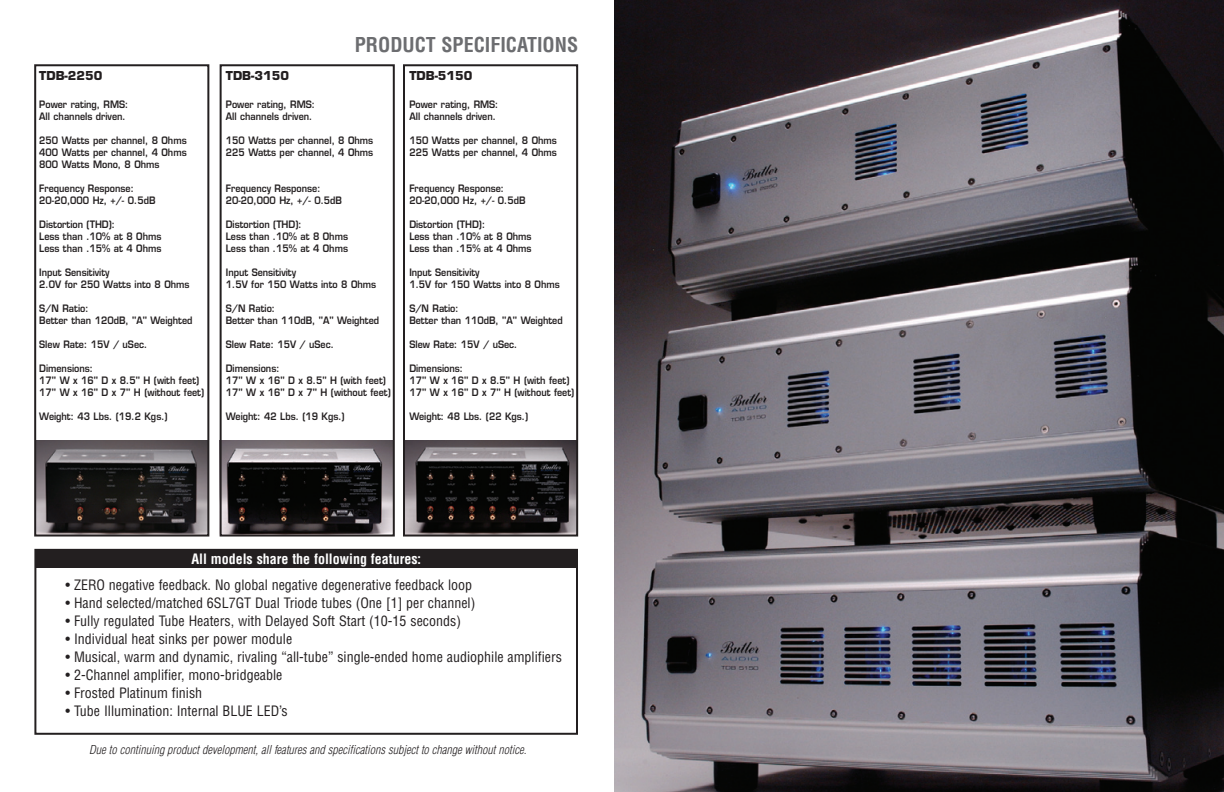
<style>
.page{position:relative;width:1224px;height:792px;background:#fff}
.page>*{position:absolute;margin:0;border:0;box-sizing:border-box;transform-origin:0 0}
.t1{font:700 condensed 20px "Helvetica";color:#6c6d70}
.t2{font:condensed 14px "Helvetica";color:#231f20}
.t3{font:700 condensed 14px "Helvetica";color:#fff}
.t4{font:italic 300 condensed 12px "Helvetica";color:#231f20}
.t5{font:700 12px "Eurostile";color:#231f20}
.t6{font:600 10px/12px "Eurostile";color:#231f20;scale:.9 1}
</style>
<div class="page">
<div style="left:34px;top:549px;width:544px;height:186px;border:2px solid #231f20"></div>
<img style="left:219px;top:440px;width:173px;height:96px">
<div style="left:220px;top:64px;width:175px;height:473px;border:2px solid #231f20"></div>
<img style="left:37px;top:440px;width:169px;height:94px">
<img style="left:406px;top:440px;width:169px;height:94px">
<div style="left:34px;top:64px;width:175px;height:473px;border:2px solid #231f20"></div>
<div style="left:403px;top:64px;width:175px;height:473px;border:2px solid #231f20"></div>
<div style="left:35px;top:549px;width:542px;height:19px;background:#231f20"></div>
<img style="left:615px;top:0;width:609px;height:792px">
<p class="t5" style="left:39px;top:68px;width:65px">TDB-2250</p>
<p class="t6" style="left:39px;top:98px;width:100px">Power rating, RMS:<br>All channels driven.</p>
<p class="t6" style="left:39px;top:134px;width:165px;text-align:justify">250 Watts per channel, 8 Ohms 400 Watts per channel, 4 Ohms 800 Watts Mono, 8 Ohms</p>
<p class="t6" style="left:39px;top:182px;width:131px">Frequency Response:<br>20-20,000 Hz, +/- 0.5dB</p>
<p class="t6" style="left:39px;top:218px;width:137px">Distortion (THD):<br>Less than .10% at 8 Ohms<br>Less than .15% at 4 Ohms</p>
<p class="t6" style="left:39px;top:266px;width:169px">Input Sensitivity<br>2.0V for 250 Watts into 8 Ohms</p>
<p class="t6" style="left:39px;top:302px;width:172px">S/N Ratio:<br>Better than 120dB, "A" Weighted</p>
<p class="t6" style="left:39px;top:338px;width:122px">Slew Rate: 15V / uSec.</p>
<p class="t6" style="left:39px;top:362px;width:185px">Dimensions:<br>17" W x 16" D x 8.5" H (with feet)<br>17" W x 16" D x 7" H (without feet)</p>
<p class="t6" style="left:39px;top:410px;width:144px">Weight: 43 Lbs. (19.2 Kgs.)</p>
<h1 class="t1" style="left:355px;top:33px;width:225px">PRODUCT SPECIFICATIONS</h1>
<p class="t5" style="left:226px;top:68px;width:65px">TDB-3150</p>
<p class="t6" style="left:226px;top:98px;width:100px">Power rating, RMS:<br>All channels driven.</p>
<p class="t6" style="left:226px;top:134px;width:165px">150 Watts per channel, 8 Ohms<br>225 Watts per channel, 4 Ohms</p>
<p class="t6" style="left:226px;top:182px;width:131px">Frequency Response:<br>20-20,000 Hz, +/- 0.5dB</p>
<p class="t6" style="left:226px;top:218px;width:137px">Distortion (THD):<br>Less than .10% at 8 Ohms<br>Less than .15% at 4 Ohms</p>
<p class="t6" style="left:226px;top:266px;width:169px">Input Sensitivity<br>1.5V for 150 Watts into 8 Ohms</p>
<p class="t6" style="left:226px;top:302px;width:172px">S/N Ratio:<br>Better than 110dB, "A" Weighted</p>
<p class="t6" style="left:226px;top:338px;width:122px">Slew Rate: 15V / uSec.</p>
<p class="t6" style="left:226px;top:362px;width:185px">Dimensions:<br>17" W x 16" D x 8.5" H (with feet)<br>17" W x 16" D x 7" H (without feet)</p>
<p class="t6" style="left:226px;top:410px;width:134px">Weight: 42 Lbs. (19 Kgs.)</p>
<p class="t5" style="left:409px;top:68px;width:65px">TDB-5150</p>
<p class="t6" style="left:409px;top:98px;width:100px">Power rating, RMS:<br>All channels driven.</p>
<p class="t6" style="left:409px;top:134px;width:165px">150 Watts per channel, 8 Ohms<br>225 Watts per channel, 4 Ohms</p>
<p class="t6" style="left:409px;top:182px;width:131px">Frequency Response:<br>20-20,000 Hz, +/- 0.5dB</p>
<p class="t6" style="left:409px;top:218px;width:137px">Distortion (THD):<br>Less than .10% at 8 Ohms<br>Less than .15% at 4 Ohms</p>
<p class="t6" style="left:409px;top:266px;width:169px">Input Sensitivity<br>1.5V for 150 Watts into 8 Ohms</p>
<p class="t6" style="left:409px;top:302px;width:172px">S/N Ratio:<br>Better than 110dB, "A" Weighted</p>
<p class="t6" style="left:409px;top:338px;width:122px">Slew Rate: 15V / uSec.</p>
<p class="t6" style="left:409px;top:362px;width:185px">Dimensions:<br>17" W x 16" D x 8.5" H (with feet)<br>17" W x 16" D x 7" H (without feet)</p>
<p class="t6" style="left:409px;top:410px;width:134px">Weight: 48 Lbs. (22 Kgs.)</p>
<h2 class="t3" style="left:191px;top:550px;width:231px">All models share the following features:</h2>
<h2 class="t2" style="left:65px;top:576px;width:408px">• ZERO negative feedback. No global negative degenerative feedback loop</h2>
<h2 class="t2" style="left:65px;top:594px;width:411px">• Hand selected/matched 6SL7GT Dual Triode tubes (One [1] per channel)</h2>
<h2 class="t2" style="left:65px;top:612px;width:397px">• Fully regulated Tube Heaters, with Delayed Soft Start (10-15 seconds)</h2>
<h2 class="t2" style="left:65px;top:630px;width:228px">• Individual heat sinks per power module</h2>
<h2 class="t2" style="left:65px;top:648px;width:498px">• Musical, warm and dynamic, rivaling “all-tube” single-ended home audiophile amplifiers</h2>
<h2 class="t2" style="left:65px;top:666px;width:218px">• 2-Channel amplifier, mono-bridgeable</h2>
<h2 class="t2" style="left:65px;top:684px;width:138px">• Frosted Platinum finish</h2>
<h2 class="t2" style="left:65px;top:702px;width:224px">• Tube Illumination: Internal BLUE LED’s</h2>
<p class="t4" style="left:89px;top:743px;width:439px">Due to continuing product development, all features and specifications subject to change without notice.</p>
</div>
